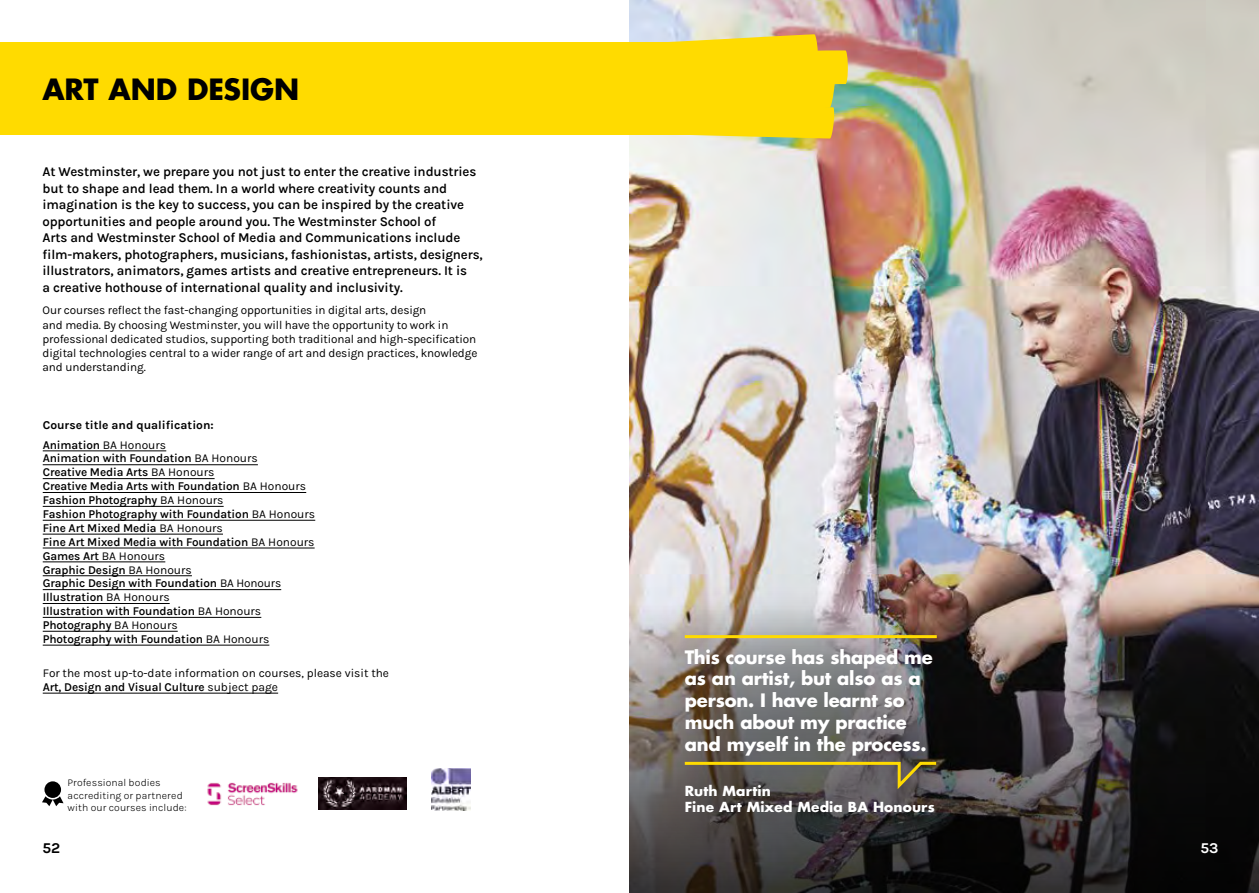
<style>
.page{position:relative;width:1259px;height:893px;background:#fff}
.page>*{position:absolute;margin:0;border:0;box-sizing:border-box;transform-origin:0 0}
.t1{font:700 28.5px "Futura LT Pro";letter-spacing:-.005em;color:#000}
.t2{font:700 18px/21.8px "Futura LT Pro";letter-spacing:-.01em;color:#fff}
.t3{font:15px "Karla";color:#000}
.t4{font:15px "Karla";color:#fff}
.t5{font:600 13.5px/16.5px "Karla";letter-spacing:-.01em;color:#000}
.t6{font:700 13.5px/15.8px "Futura LT Pro";letter-spacing:.01em;color:#fff}
.t7{font:12px/14.2px "Karla";letter-spacing:-.01em;color:#000}
.t8{font:600 12px/14px "Karla";letter-spacing:-.01em;color:#000}
.t9{font:300 10.5px/12px "Karla";letter-spacing:.01em;color:#000}
.s1{font-weight:600}
.s2{font-weight:400}
</style>
<div class="page">
<img style="left:629px;top:0;width:630px;height:595px">
<img style="left:629px;top:595px;width:630px;height:298px">
<img style="left:639px;top:588px;width:337px;height:271px">
<hr style="left:685px;top:635px;width:251px;height:3px;background:#ffdb00">
<svg style="left:682px;top:760px;width:257px;height:33px;background:#6b654e"></svg>
<div style="left:0;top:43px;width:804px;height:92px;background:#ffdb00"></div>
<svg style="left:639px;top:34px;width:209px;height:105px"></svg>
<img style="left:207px;top:782px;width:91px;height:24px">
<img style="left:318px;top:778px;width:88px;height:32px">
<svg style="left:42px;top:781px;width:22px;height:25px"></svg>
<img style="left:431px;top:769px;width:40px;height:41px">
<hr style="left:43px;top:451px;width:123px;height:1px;background:#000">
<hr style="left:43px;top:464px;width:215px;height:1px;background:#000">
<hr style="left:43px;top:478px;width:172px;height:1px;background:#000">
<hr style="left:43px;top:492px;width:263px;height:1px;background:#000">
<hr style="left:43px;top:506px;width:181px;height:1px;background:#000">
<hr style="left:43px;top:520px;width:272px;height:1px;background:#000">
<hr style="left:43px;top:534px;width:180px;height:1px;background:#000">
<hr style="left:43px;top:548px;width:272px;height:1px;background:#000">
<hr style="left:43px;top:562px;width:122px;height:1px;background:#000">
<hr style="left:43px;top:575px;width:149px;height:1px;background:#000">
<hr style="left:43px;top:589px;width:238px;height:1px;background:#000">
<hr style="left:43px;top:603px;width:127px;height:1px;background:#000">
<hr style="left:43px;top:617px;width:218px;height:1px;background:#000">
<hr style="left:43px;top:631px;width:135px;height:1px;background:#000">
<hr style="left:43px;top:645px;width:226px;height:1px;background:#000">
<hr style="left:43px;top:693px;width:235px;height:1px;background:#000">
<h1 class="t1" style="left:43px;top:68px;width:258px">ART AND DESIGN</h1>
<p class="t5" style="left:43px;top:163px;width:442px">At Westminster, we prepare you not just to enter the creative industries but to shape and lead them. In a world where creativity counts and imagination is the key to success, you can be inspired by the creative opportunities and people around you. The Westminster School of<br>Arts and Westminster School of Media and Communications include film‑makers, photographers, musicians, fashionistas, artists, designers, illustrators, animators, games artists and creative entrepreneurs. It is<br>a creative hothouse of international quality and inclusivity.</p>
<p class="t7" style="left:43px;top:303px;width:436px">Our courses reflect the fast-changing opportunities in digital arts, design<br>and media. By choosing Westminster, you will have the opportunity to work in professional dedicated studios, supporting both traditional and high-specification digital technologies central to a wider range of art and design practices, knowledge and understanding.</p>
<p class="t7" style="left:43px;top:415px;width:173px;line-height:19.2px">Course title and qualification:<br><span class="s1">Animation</span> BA Honours</p>
<p class="t8" style="left:43px;top:451px;width:274px">Animation with Foundation <span class="s2">BA Honours<br></span>Creative Media Arts <span class="s2">BA Honours<br></span>Creative Media Arts with Foundation <span class="s2">BA Honours </span>Fashion Photography <span class="s2">BA Honours<br></span>Fashion Photography with Foundation <span class="s2">BA Honours </span>Fine Art Mixed Media <span class="s2">BA Honours<br></span>Fine Art Mixed Media with Foundation <span class="s2">BA Honours </span>Games Art <span class="s2">BA Honours<br></span>Graphic Design <span class="s2">BA Honours<br></span>Graphic Design with Foundation <span class="s2">BA Honours </span>Illustration <span class="s2">BA Honours<br></span>Illustration with Foundation <span class="s2">BA Honours </span>Photography <span class="s2">BA Honours<br></span>Photography with Foundation <span class="s2">BA Honours</span></p>
<p class="t7" style="left:43px;top:666px;width:348px;line-height:13.8px">For the most up-to-date information on courses, please visit the<br><span class="s1">Art, Design and Visual Culture</span> subject page</p>
<p class="t9" style="left:68px;top:777px;width:120px">Professional bodies accrediting or partnered with our courses include:</p>
<h2 class="t2" style="left:685px;top:645px;width:249px">This course has shaped me as an artist, but also as a person. I have learnt so much about my practice and myself in the process.</h2>
<p class="t6" style="left:685px;top:783px;width:251px">Ruth Martin<br>Fine Art Mixed Media BA Honours</p>
<p class="t3" style="left:43px;top:838px;width:19px">52</p>
<p class="t4" style="left:1200px;top:838px;width:20px">53</p>
</div>
